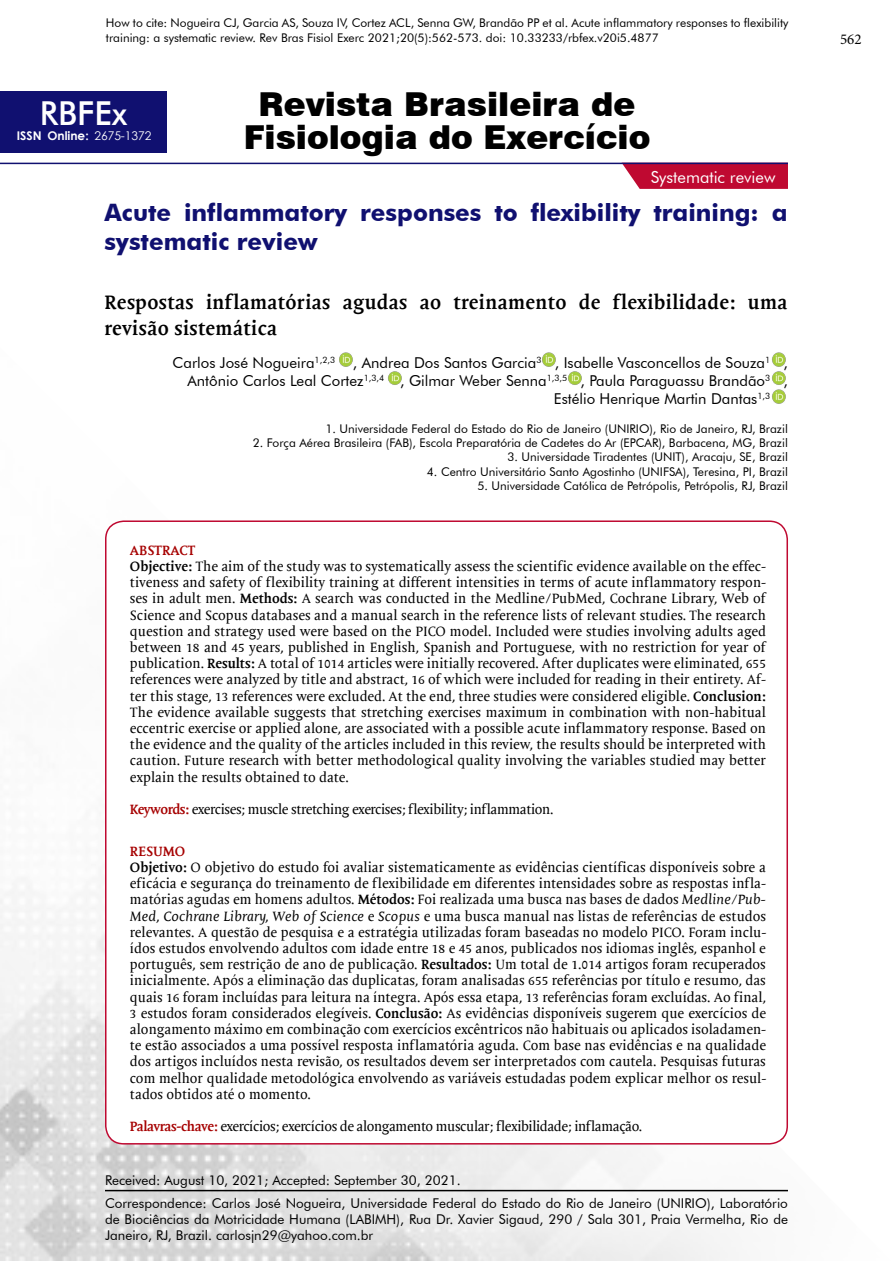
<style>
.page{position:relative;width:893px;height:1263px;background:#fff}
.page>*{position:absolute;margin:0;border:0;box-sizing:border-box;transform-origin:0 0}
.t1{font:900 33px "Swiss 721 BT";color:#000}
.t2{font:500 33px "Futura BT";color:#fff}
.t3{font:700 24px/28.8px "Futura BT";color:#101070}
.t4{font:700 19.5px/25.5px "Mantika Book W01";letter-spacing:.02em;color:#000}
.t5{font:16.5px "Futura BT";color:#fff}
.t6{font:15px "Futura BT";color:#000}
.t7{font:15px "Minion Pro";color:#000}
.t8{font:13.5px/16.2px "Mantika Book W01";color:#000}
.t9{font:13.5px/16.2px "Futura BT";color:#000;text-align:justify}
.t10{font:13.5px "Mantika Book W01";letter-spacing:-.03em;color:#000}
.t11{font:12px/14.4px "Futura BT";color:#000}
.t12{font:700 12px "Century Gothic";color:#fff}
.s1{font-weight:400}
.s2{font-weight:700;color:#a60000}
.s3{font-weight:700}
.s4{font-style:italic}
</style>
<div class="page">
<img style="left:0;top:522px;width:788px;height:739px">
<div style="left:106px;top:521px;width:681px;height:623px;background:#fff;border-radius:18px"></div>
<hr style="left:105px;top:1190px;width:683px;height:1px;background:#000">
<div style="left:0;top:91px;width:167px;height:62px;background:#101070"></div>
<svg style="left:622px;top:164px;width:166px;height:25px;background:#c1173d"></svg>
<hr style="left:0;top:163px;width:788px;height:1px;background:#101070">
<img style="left:339px;top:352px;width:14px;height:15px">
<img style="left:542px;top:352px;width:14px;height:15px">
<img style="left:772px;top:352px;width:14px;height:15px">
<img style="left:772px;top:371px;width:14px;height:14px">
<img style="left:772px;top:389px;width:14px;height:15px">
<img style="left:568px;top:371px;width:14px;height:14px">
<img style="left:388px;top:371px;width:14px;height:14px">
<p class="t11" style="left:106px;top:16px;width:684px">How to cite: Nogueira CJ, Garcia AS, Souza IV, Cortez ACL, Senna GW, Brandão PP et al. Acute inflammatory responses to flexibility training: a systematic review. Rev Bras Fisiol Exerc 2021;20(5):562-573. doi: 10.33233/rbfex.v20i5.4877</p>
<h1 class="t1" style="left:259px;top:84px;width:378px">Revista Brasileira de</h1>
<h1 class="t2" style="left:40px;top:93px;width:89px">RBFEx</h1>
<p class="t12" style="left:17px;top:127px;width:136px">ISSN Online: <span class="s1">2675-1372</span></p>
<h1 class="t1" style="left:244px;top:117px;width:408px">Fisiologia do Exercício</h1>
<p class="t5" style="left:651px;top:167px;width:126px">Systematic review</p>
<h2 class="t3" style="left:105px;top:198px;width:684px">Acute inflammatory responses to flexibility training: a systematic review</h2>
<h3 class="t4" style="left:105px;top:290px;width:684px">Respostas inflamatórias agudas ao treinamento de flexibilidade: uma revisão sistemática</h3>
<p class="t6" style="left:173px;top:353px;width:617px">Carlos José Nogueira<sup>1,2,3</sup> , Andrea Dos Santos Garcia<sup>3</sup> , Isabelle Vasconcellos de Souza<sup>1</sup> ,</p>
<p class="t6" style="left:188px;top:371px;width:602px">Antônio Carlos Leal Cortez<sup>1,3,4</sup> , Gilmar Weber Senna<sup>1,3,5</sup> , Paula Paraguassu Brandão<sup>3</sup> ,</p>
<p class="t6" style="left:554px;top:389px;width:218px">Estélio Henrique Martin Dantas<sup>1,3</sup></p>
<p class="t11" style="left:325px;top:421px;width:464px">1. Universidade Federal do Estado do Rio de Janeiro (UNIRIO), Rio de Janeiro, RJ, Brazil</p>
<p class="t11" style="left:253px;top:435px;width:537px">2. Força Aérea Brasileira (FAB), Escola Preparatória de Cadetes do Ar (EPCAR), Barbacena, MG, Brazil</p>
<p class="t11" style="left:507px;top:450px;width:282px">3. Universidade Tiradentes (UNIT), Aracaju, SE, Brazil</p>
<p class="t11" style="left:427px;top:464px;width:363px">4. Centro Universitário Santo Agostinho (UNIFSA), Teresina, PI, Brazil</p>
<p class="t11" style="left:477px;top:479px;width:312px">5. Universidade Católica de Petrópolis, Petrópolis, RJ, Brazil</p>
<p class="t8" style="left:130px;top:542px;width:638px"><span class="s2">ABSTRACT<br></span><span class="s3">Objective:</span> The aim of the study was to systematically assess the scientific evidence available on the effec&shy;tiveness and safety of flexibility training at different intensities in terms of acute inflammatory respon&shy;ses in adult men. <span class="s3">Methods:</span> A search was conducted in the Medline/PubMed, Cochrane Library, Web of Science and Scopus databases and a manual search in the reference lists of relevant studies. The research question and strategy used were based on the PICO model. Included were studies involving adults aged between 18 and 45 years, published in English, Spanish and Portuguese, with no restriction for year of publication. <span class="s3">Results:</span> A total of 1014 articles were initially recovered. After duplicates were eliminated, 655 references were analyzed by title and abstract, 16 of which were included for reading in their entirety. Af&shy;ter this stage, 13 references were excluded. At the end, three studies were considered eligible. <span class="s3">Conclusion:<br></span>The evidence available suggests that stretching exercises maximum in combination with non-habitual eccentric exercise or applied alone, are associated with a possible acute inflammatory response. Based on the evidence and the quality of the articles included in this review, the results should be interpreted with caution. Future research with better methodological quality involving the variables studied may better explain the results obtained to date.</p>
<p class="t10" style="left:130px;top:801px;width:425px"><span class="s2">Keywords:</span> exercises; muscle stretching exercises; flexibility; inflammation.</p>
<p class="t8" style="left:130px;top:843px;width:638px"><span class="s2">RESUMO<br></span><span class="s3">Objetivo:</span> O objetivo do estudo foi avaliar sistematicamente as evidências científicas disponíveis sobre a eficácia e segurança do treinamento de flexibilidade em diferentes intensidades sobre as respostas infla&shy;matórias agudas em homens adultos. <span class="s3">Métodos:</span> Foi realizada uma busca nas bases de dados <span class="s4">Medline/Pub-Med, Cochrane Library, Web of Science</span> e <span class="s4">Scopus</span> e uma busca manual nas listas de referências de estudos relevantes. A questão de pesquisa e a estratégia utilizadas foram baseadas no modelo PICO. Foram inclu&shy;ídos estudos envolvendo adultos com idade entre 18 e 45 anos, publicados nos idiomas inglês, espanhol e português, sem restrição de ano de publicação. <span class="s3">Resultados:</span> Um total de 1.014 artigos foram recuperados inicialmente. Após a eliminação das duplicatas, foram analisadas 655 referências por título e resumo, das quais 16 foram incluídas para leitura na íntegra. Após essa etapa, 13 referências foram excluídas. Ao final, 3 estudos foram considerados elegíveis. <span class="s3">Conclusão:</span> As evidências disponíveis sugerem que exercícios de alongamento máximo em combinação com exercícios excêntricos não habituais ou aplicados isoladamen&shy;te estão associados a uma possível resposta inflamatória aguda. Com base nas evidências e na qualidade dos artigos incluídos nesta revisão, os resultados devem ser interpretados com cautela. Pesquisas futuras com melhor qualidade metodológica envolvendo as variáveis estudadas podem explicar melhor os resul&shy;tados obtidos até o momento.</p>
<p class="t10" style="left:130px;top:1118px;width:514px"><span class="s2">Palavras-chave:</span> exercícios; exercícios de alongamento muscular; flexibilidade; inflamação.</p>
<p class="t9" style="left:105px;top:1171px;width:357px">Received: August 10, 2021; Accepted: September 30, 2021.</p>
<p class="t9" style="left:105px;top:1195px;width:684px">Correspondence: Carlos José Nogueira, Universidade Federal do Estado do Rio de Janeiro (UNIRIO), Laboratório de Biociências da Motricidade Humana (LABIMH), Rua Dr. Xavier Sigaud, 290 / Sala 301, Praia Vermelha, Rio de Janeiro, RJ, Brazil. carlosjn29@yahoo.com.br</p>
<p class="t7" style="left:840px;top:29px;width:23px">562</p>
</div>
